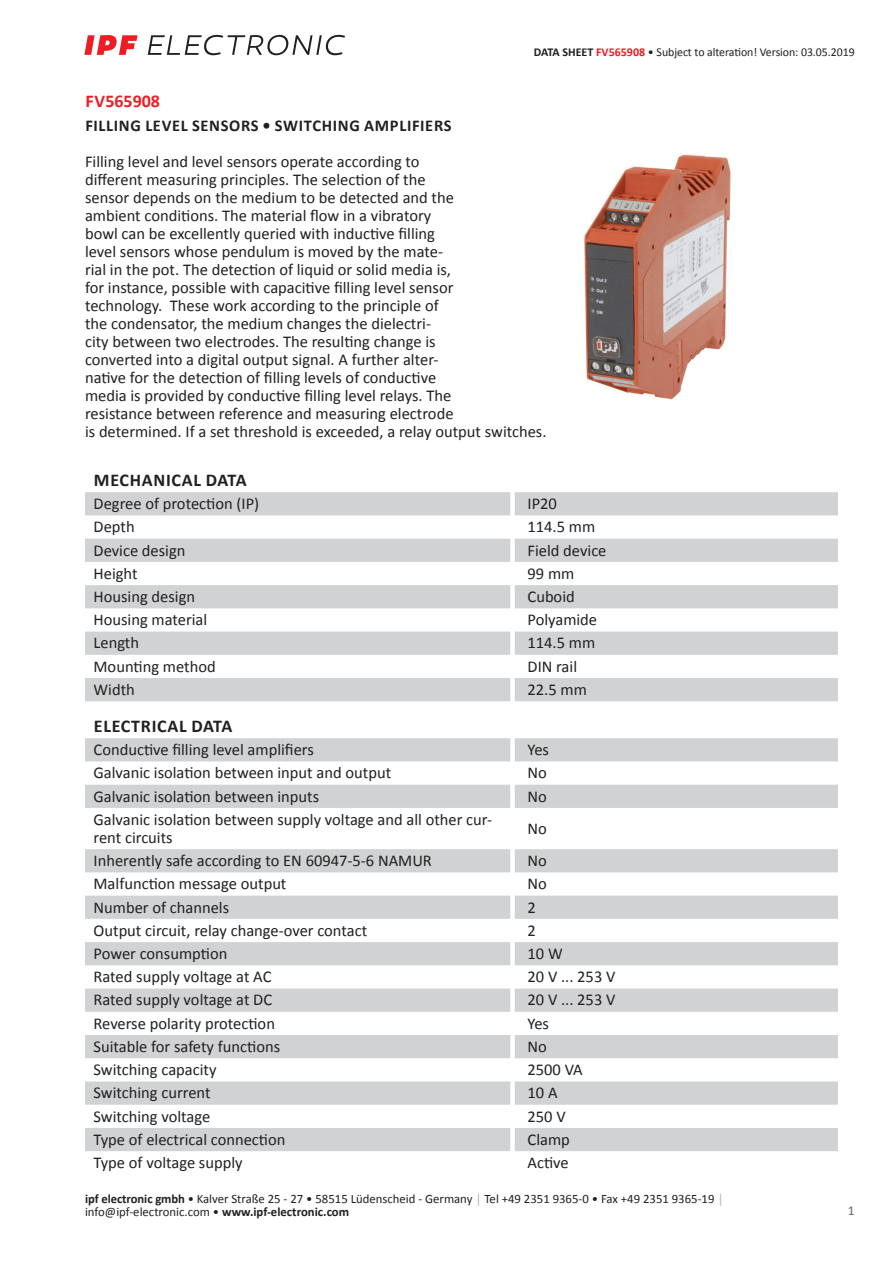
<style>
.page{position:relative;width:893px;height:1263px;background:#fff}
.page>*{position:absolute;margin:0;border:0;box-sizing:border-box;transform-origin:0 0}
.t1{font:700 18px "Calibri";letter-spacing:.04em;color:#231f20}
.t2{font:700 18px "Calibri";color:#ee1d23}
.t3{font:16.5px/18px "Calibri";color:#231f20}
.t4{font:700 16.5px "Calibri";letter-spacing:.04em;color:#231f20}
.t5{font:13.5px "Calibri";color:#636366}
.t6{font:12.75px/12.6px "Calibri";color:#231f20}
.t7{font:12px "Calibri";letter-spacing:-.005em;color:#231f20}
.s1{font-weight:700}
.s2{font-weight:700;color:#ee1d23}
.s3{color:#a8a9ad}
</style>
<div class="page">
<svg style="left:148px;top:35px;width:197px;height:20px"></svg>
<svg style="left:84px;top:35px;width:54px;height:20px"></svg>
<svg style="left:85px;top:492px;width:753px;height:209px;fill:#d1d2d4"></svg>
<svg style="left:85px;top:738px;width:753px;height:413px"></svg>
<img style="left:584px;top:154px;width:147px;height:246px">
<p class="t7" style="left:534px;top:44px;width:322px"><span class="s1">DATA SHEET</span> <span class="s2">FV565908</span> • Subject to alteration! Version: 03.05.2019</p>
<p class="t2" style="left:85px;top:88px;width:76px">FV565908</p>
<p class="t4" style="left:85px;top:114px;width:368px">FILLING LEVEL SENSORS • SWITCHING AMPLIFIERS</p>
<p class="t3" style="left:85px;top:152px;width:463px">Filling level and level sensors operate according to<br>different measuring principles. The selection of the<br>sensor depends on the medium to be detected and the<br>ambient conditions. The material flow in a vibratory<br>bowl can be excellently queried with inductive filling<br>level sensors whose pendulum is moved by the mate-<br>rial in the pot. The detection of liquid or solid media is,<br>for instance, possible with capacitive filling level sensor<br>technology. These work according to the principle of<br>the condensator, the medium changes the dielectri-<br>city between two electrodes. The resulting change is<br>converted into a digital output signal. A further alter-<br>native for the detection of filling levels of conductive<br>media is provided by conductive filling level relays. The<br>resistance between reference and measuring electrode<br>is determined. If a set threshold is exceeded, a relay output switches.</p>
<p class="t1" style="left:94px;top:467px;width:154px">MECHANICAL DATA</p>
<p class="t3" style="left:94px;top:494px;width:167px">Degree of protection (IP)</p>
<p class="t3" style="left:527px;top:494px;width:31px">IP20</p>
<p class="t3" style="left:94px;top:517px;width:43px">Depth</p>
<p class="t3" style="left:527px;top:517px;width:69px">114.5 mm</p>
<p class="t3" style="left:94px;top:541px;width:93px">Device design</p>
<p class="t3" style="left:527px;top:541px;width:80px">Field device</p>
<p class="t3" style="left:94px;top:564px;width:46px">Height</p>
<p class="t3" style="left:527px;top:564px;width:48px">99 mm</p>
<p class="t3" style="left:94px;top:587px;width:103px">Housing design</p>
<p class="t3" style="left:527px;top:587px;width:49px">Cuboid</p>
<p class="t3" style="left:94px;top:610px;width:115px">Housing material</p>
<p class="t3" style="left:527px;top:610px;width:71px">Polyamide</p>
<p class="t3" style="left:94px;top:633px;width:47px">Length</p>
<p class="t3" style="left:527px;top:633px;width:69px">114.5 mm</p>
<p class="t3" style="left:94px;top:657px;width:124px">Mounting method</p>
<p class="t3" style="left:527px;top:657px;width:51px">DIN rail</p>
<p class="t3" style="left:94px;top:680px;width:43px">Width</p>
<p class="t3" style="left:527px;top:680px;width:61px">22.5 mm</p>
<p class="t1" style="left:94px;top:713px;width:140px">ELECTRICAL DATA</p>
<p class="t3" style="left:94px;top:740px;width:222px">Conductive filling level amplifiers</p>
<p class="t3" style="left:527px;top:740px;width:23px">Yes</p>
<p class="t3" style="left:94px;top:763px;width:299px">Galvanic isolation between input and output</p>
<p class="t3" style="left:527px;top:763px;width:21px">No</p>
<p class="t3" style="left:94px;top:787px;width:227px">Galvanic isolation between inputs</p>
<p class="t3" style="left:527px;top:787px;width:21px">No</p>
<p class="t3" style="left:94px;top:810px;width:400px">Galvanic isolation between supply voltage and all other cur&shy;rent circuits</p>
<p class="t3" style="left:527px;top:819px;width:21px">No</p>
<p class="t3" style="left:94px;top:851px;width:340px">Inherently safe according to EN 60947-5-6 NAMUR</p>
<p class="t3" style="left:527px;top:851px;width:21px">No</p>
<p class="t3" style="left:94px;top:874px;width:194px">Malfunction message output</p>
<p class="t3" style="left:527px;top:874px;width:21px">No</p>
<p class="t3" style="left:94px;top:897px;width:137px">Number of channels</p>
<p class="t3" style="left:527px;top:897px;width:10px">2</p>
<p class="t3" style="left:94px;top:921px;width:275px">Output circuit, relay change-over contact</p>
<p class="t3" style="left:527px;top:921px;width:10px">2</p>
<p class="t3" style="left:94px;top:944px;width:135px">Power consumption</p>
<p class="t3" style="left:527px;top:944px;width:37px">10 W</p>
<p class="t3" style="left:94px;top:967px;width:179px">Rated supply voltage at AC</p>
<p class="t3" style="left:527px;top:967px;width:89px">20 V ... 253 V</p>
<p class="t3" style="left:94px;top:990px;width:180px">Rated supply voltage at DC</p>
<p class="t3" style="left:527px;top:990px;width:89px">20 V ... 253 V</p>
<p class="t3" style="left:94px;top:1014px;width:183px">Reverse polarity protection</p>
<p class="t3" style="left:527px;top:1014px;width:23px">Yes</p>
<p class="t3" style="left:94px;top:1037px;width:188px">Suitable for safety functions</p>
<p class="t3" style="left:527px;top:1037px;width:21px">No</p>
<p class="t3" style="left:94px;top:1060px;width:125px">Switching capacity</p>
<p class="t3" style="left:527px;top:1060px;width:57px">2500 VA</p>
<p class="t3" style="left:94px;top:1083px;width:119px">Switching current</p>
<p class="t3" style="left:527px;top:1083px;width:32px">10 A</p>
<p class="t3" style="left:94px;top:1107px;width:118px">Switching voltage</p>
<p class="t3" style="left:527px;top:1107px;width:40px">250 V</p>
<p class="t3" style="left:94px;top:1130px;width:193px">Type of electrical connection</p>
<p class="t3" style="left:527px;top:1130px;width:44px">Clamp</p>
<p class="t3" style="left:94px;top:1153px;width:151px">Type of voltage supply</p>
<p class="t3" style="left:527px;top:1153px;width:43px">Active</p>
<p class="t6" style="left:85px;top:1192px;width:640px"><span class="s1">ipf electronic gmbh</span> • Kalver Straße 25 - 27 • 58515 Lüdenscheid - Germany <span class="s3">│</span> Tel +49 2351 9365-0 • Fax +49 2351 9365-19 <span class="s3">│ </span>info@ipf-electronic.com • <span class="s1">www.ipf-electronic.com</span></p>
<p class="t5" style="left:848px;top:1201px;width:8px">1</p>
</div>
